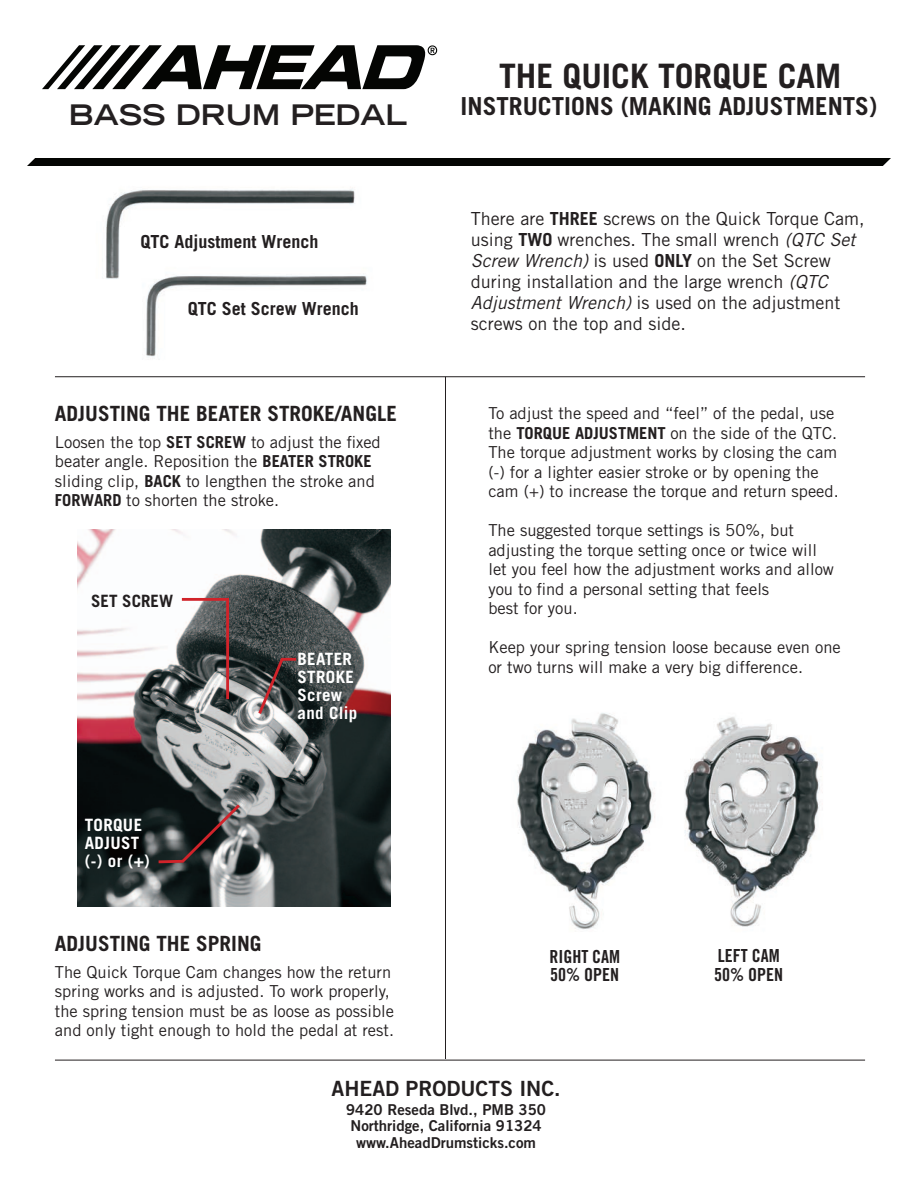
<style>
.page{position:relative;width:918px;height:1188px;background:#fff}
.page>*{position:absolute;margin:0;border:0;box-sizing:border-box;transform-origin:0 0}
.t1{font:700 33.6px "Trade Gothic";color:#231f20}
.t2{font:700 expanded 28.05px "Trade Gothic LT";color:#231f20}
.t3{font:700 24.9px "Trade Gothic";color:#231f20}
.t4{font:700 21px "Trade Gothic";color:#231f20}
.t5{font:21px "Trade Gothic Bold Two";color:#231f20}
.t6{font:18px/21px "Trade Gothic";color:#231f20}
.t7{font:700 18px "Trade Gothic";color:#231f20}
.t8{font:18px/18.9px "Trade Gothic Bold Cond Twenty";color:#231f20}
.t9{font:700 16.95px/17.9px "Trade Gothic";letter-spacing:.02em;color:#fff}
.t10{font:700 16.95px "Trade Gothic";color:#231f20}
.t11{font:16.5px/19.5px "Trade Gothic";color:#231f20}
.t12{font:15px/16.5px "Trade Gothic Bold Two";color:#231f20;text-align:center}
.s1{font-weight:700}
.s2{font-style:italic}
</style>
<div class="page">
<img style="left:77px;top:530px;width:314px;height:376px">
<img style="left:106px;top:189px;width:261px;height:168px">
<svg style="left:179px;top:597px;width:51px;height:105px;background:#6e6667"></svg>
<svg style="left:256px;top:656px;width:43px;height:61px;background:#564f50"></svg>
<svg style="left:156px;top:801px;width:87px;height:64px;background:#474546"></svg>
<hr style="left:55px;top:376px;width:810px;height:1px;background:#231f20">
<hr style="left:55px;top:1060px;width:810px;height:1px;background:#231f20">
<hr style="left:445px;top:377px;width:1px;height:682px;background:#231f20">
<div style="left:27px;top:158px;width:864px;height:8px;background:#040503"></div>
<img style="left:517px;top:713px;width:306px;height:216px">
<svg style="left:42px;top:45px;width:395px;height:44px"></svg>
<h1 class="t1" style="left:499px;top:55px;width:344px">THE QUICK TORQUE CAM</h1>
<h2 class="t2" style="left:69px;top:96px;width:340px">BASS DRUM PEDAL</h2>
<h3 class="t3" style="left:461px;top:91px;width:418px">INSTRUCTIONS (MAKING ADJUSTMENTS)</h3>
<p class="t7" style="left:141px;top:231px;width:180px">QTC Adjustment Wrench</p>
<p class="t7" style="left:188px;top:298px;width:173px">QTC Set Screw Wrench</p>
<p class="t4" style="left:55px;top:401px;width:343px">ADJUSTING THE BEATER STROKE/ANGLE</p>
<p class="t11" style="left:55px;top:432px;width:327px">Loosen the top <span class="s1">SET SCREW</span> to adjust the fixed beater angle. Reposition the <span class="s1">BEATER STROKE </span>sliding clip, <span class="s1">BACK</span> to lengthen the stroke and <span class="s1">FORWARD</span> to shorten the stroke.</p>
<p class="t10" style="left:91px;top:590px;width:84px">SET SCREW</p>
<p class="t9" style="left:298px;top:650px;width:61px">BEATER<br>STROKE<br>Screw and Clip</p>
<p class="t9" style="left:85px;top:816px;width:67px">TORQUE<br>ADJUST (-) or (+)</p>
<p class="t4" style="left:55px;top:931px;width:208px">ADJUSTING THE SPRING</p>
<p class="t11" style="left:55px;top:962px;width:341px">The Quick Torque Cam changes how the return spring works and is adjusted. To work properly, the spring tension must be as loose as possible and only tight enough to hold the pedal at rest.</p>
<p class="t6" style="left:471px;top:208px;width:395px">There are <span class="s1">THREE</span> screws on the Quick Torque Cam, using <span class="s1">TWO</span> wrenches. The small wrench <span class="s2">(QTC Set Screw Wrench)</span> is used <span class="s1">ONLY</span> on the Set Screw during installation and the large wrench <span class="s2">(QTC Adjustment Wrench)</span> is used on the adjustment screws on the top and side.</p>
<p class="t11" style="left:488px;top:404px;width:352px">To adjust the speed and “feel” of the pedal, use the <span class="s1">TORQUE ADJUSTMENT</span> on the side of the QTC.<br>The torque adjustment works by closing the cam (-) for a lighter easier stroke or by opening the cam (+) to increase the torque and return speed.</p>
<p class="t11" style="left:488px;top:521px;width:347px">The suggested torque settings is 50%, but adjusting the torque setting once or twice will let you feel how the adjustment works and allow you to find a personal setting that feels<br>best for you.</p>
<p class="t11" style="left:488px;top:638px;width:354px">Keep your spring tension loose because even one or two turns will make a very big difference.</p>
<p class="t8" style="left:549px;top:947px;width:72px">RIGHT CAM<br>50% OPEN</p>
<p class="t8" style="left:714px;top:946px;width:70px">LEFT CAM<br>50% OPEN</p>
<p class="t5" style="left:332px;top:1076px;width:231px">AHEAD PRODUCTS INC.</p>
<p class="t12" style="left:346px;top:1101px;width:201px">9420 Reseda Blvd., PMB 350<br>Northridge, California 91324 www.AheadDrumsticks.com</p>
</div>
